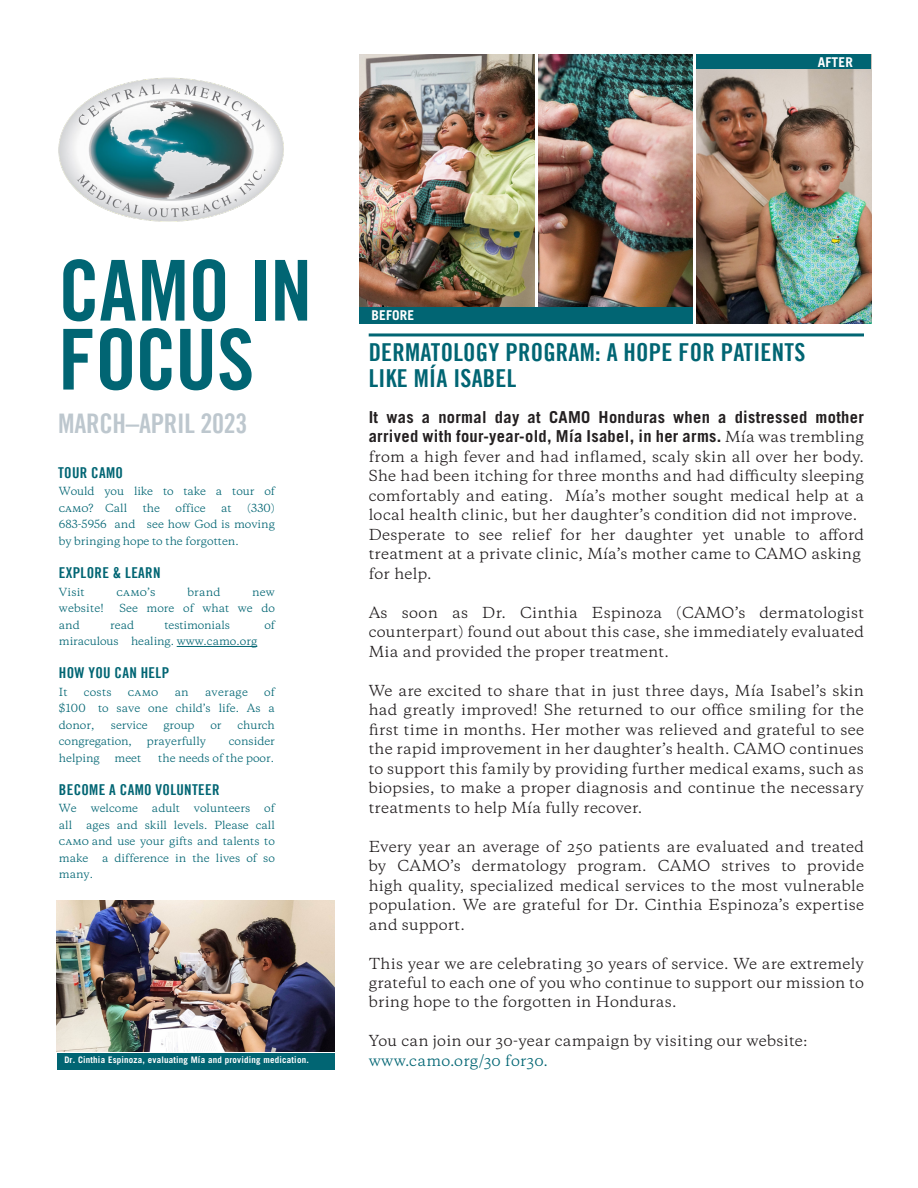
<style>
.page{position:relative;width:918px;height:1188px;background:#fff}
.page>*{position:absolute;margin:0;border:0;box-sizing:border-box;transform-origin:0 0}
.t1{font:84px/69px "Trade Gothic Bold Cond Twenty";letter-spacing:-.01em;color:#016573}
.t2{font:27px "Trade Gothic Bold Cond Twenty";letter-spacing:-.01em;color:#bdc7ce}
.t3{font:24.75px/25.5px "Trade Gothic Bold Cond Twenty";letter-spacing:.01em;color:#016573}
.t4{font:700 22.05px "Goudy Old Style";color:#195f6b}
.t5{font:700 16.5px/19.5px "Trade Gothic LT Std";letter-spacing:.02em;color:#231f20}
.t6{font:15px "Trade Gothic Bold Cond Twenty";letter-spacing:.02em;color:#016573}
.t7{font:14.25px/19.5px "Galaxie Copernicus";letter-spacing:.02em;color:#231f20;text-align:justify}
.t8{font:14.25px "Galaxie Copernicus";letter-spacing:.02em;color:#016573}
.t9{font:700 13.5px "Trade Gothic LT Std";letter-spacing:.01em;color:#fff}
.t10{font:10.5px/16.5px "Galaxie Copernicus";color:#016573;text-align:justify}
.t11{font:700 9px "Trade Gothic LT Std";letter-spacing:.02em;color:#fff}
.s1{font-family:"Galaxie Copernicus";font-weight:400;font-size:14.25px}
</style>
<div class="page">
<hr style="left:369px;top:333px;width:495px;height:3px;background:#016573">
<img style="left:360px;top:54px;width:175px;height:253px">
<img style="left:538px;top:54px;width:155px;height:253px">
<img style="left:696px;top:69px;width:175px;height:255px">
<img style="left:59px;top:77px;width:225px;height:145px">
<img style="left:57px;top:900px;width:277px;height:152px">
<div style="left:360px;top:307px;width:333px;height:17px;background:#016573"></div>
<div style="left:57px;top:1053px;width:278px;height:17px;background:#016573"></div>
<div style="left:696px;top:54px;width:175px;height:15px;background:#016573"></div>
<hr style="left:177px;top:646px;width:80px;height:1px;background:#016573">
<p class="t9" style="left:818px;top:54px;width:37px">AFTER</p>
<p class="t4" style="left:26px;top:253px;width:288px">Bringing Hope to the Forgotten</p>
<p class="t1" style="left:58px;top:256px;width:255px">CAMO IN<br>FOCUS</p>
<p class="t2" style="left:58px;top:407px;width:191px">MARCH–APRIL 2023</p>
<p class="t6" style="left:58px;top:463px;width:66px">TOUR CAMO</p>
<p class="t10" style="left:59px;top:483px;width:218px">Would you like to take a tour of camo? Call</p>
<p class="t10" style="left:59px;top:500px;width:218px;text-indent:188px">(330)<br>683-5956 and see how God is moving by bringing hope to the forgotten.</p>
<p class="t6" style="left:59px;top:564px;width:103px">EXPLORE &amp; LEARN</p>
<p class="t10" style="left:59px;top:583px;width:27px">Visit</p>
<p class="t10" style="left:117px;top:583px;width:40px">camo’s</p>
<p class="t10" style="left:187px;top:583px;width:34px">brand</p>
<p class="t10" style="left:252px;top:583px;width:24px">new</p>
<p class="t10" style="left:59px;top:600px;width:46px">website!</p>
<p class="t10" style="left:120px;top:600px;width:157px">See more of what we do</p>
<p class="t10" style="left:59px;top:616px;width:22px">and</p>
<p class="t10" style="left:110px;top:616px;width:25px">read</p>
<p class="t10" style="left:165px;top:616px;width:67px">testimonials</p>
<p class="t10" style="left:264px;top:616px;width:12px">of</p>
<p class="t10" style="left:59px;top:633px;width:200px">miraculous healing. www.camo.org</p>
<p class="t6" style="left:59px;top:664px;width:112px">HOW YOU CAN HELP</p>
<p class="t10" style="left:59px;top:683px;width:10px">It</p>
<p class="t10" style="left:84px;top:683px;width:29px">costs</p>
<p class="t10" style="left:128px;top:683px;width:32px">camo</p>
<p class="t10" style="left:175px;top:683px;width:16px">an</p>
<p class="t10" style="left:205px;top:683px;width:44px">average</p>
<p class="t10" style="left:143px;top:500px;width:19px">the</p>
<p class="t10" style="left:176px;top:500px;width:32px">office</p>
<p class="t10" style="left:221px;top:500px;width:12px">at</p>
<p class="t10" style="left:59px;top:683px;width:218px;text-indent:205px">of $100 to save one child’s life. As a donor,</p>
<p class="t10" style="left:111px;top:716px;width:38px">service</p>
<p class="t10" style="left:164px;top:716px;width:33px">group</p>
<p class="t10" style="left:211px;top:716px;width:13px">or</p>
<p class="t10" style="left:238px;top:716px;width:39px">church</p>
<p class="t10" style="left:59px;top:733px;width:75px">congregation,</p>
<p class="t10" style="left:147px;top:733px;width:61px">prayerfully</p>
<p class="t10" style="left:229px;top:733px;width:48px">consider</p>
<p class="t10" style="left:59px;top:749px;width:42px">helping</p>
<p class="t10" style="left:114px;top:749px;width:28px">meet</p>
<p class="t10" style="left:158px;top:749px;width:117px">the needs of the poor.</p>
<p class="t6" style="left:59px;top:780px;width:162px">BECOME A CAMO VOLUNTEER</p>
<p class="t10" style="left:59px;top:800px;width:19px">We</p>
<p class="t10" style="left:91px;top:800px;width:49px">welcome</p>
<p class="t10" style="left:152px;top:800px;width:30px">adult</p>
<p class="t10" style="left:194px;top:800px;width:58px">volunteers</p>
<p class="t10" style="left:264px;top:800px;width:12px">of</p>
<p class="t10" style="left:59px;top:817px;width:15px">all</p>
<p class="t10" style="left:59px;top:817px;width:218px;text-indent:27px">ages and skill levels. Please call camo and use your gifts and talents to make</p>
<p class="t10" style="left:102px;top:850px;width:174px">a difference in the lives of so</p>
<p class="t10" style="left:59px;top:866px;width:36px">many.</p>
<p class="t11" style="left:64px;top:1054px;width:246px">Dr. Cinthia Espinoza, evaluating Mía and providing medication.</p>
<p class="t9" style="left:372px;top:307px;width:44px">BEFORE</p>
<p class="t3" style="left:369px;top:339px;width:438px">DERMATOLOGY PROGRAM: A HOPE FOR PATIENTS<br>LIKE MÍA ISABEL</p>
<p class="t5" style="left:369px;top:407px;width:497px">It was a normal day at CAMO Honduras when a distressed mother arrived with four-year-old, Mía Isabel, in her arms. <span class="s1">Mía was trembling</span></p>
<p class="t7" style="left:369px;top:447px;width:497px">from a high fever and had inflamed, scaly skin all over her body.<br>She had been itching for three months and had difficulty sleeping comfortably and eating. Mía’s mother sought medical help at a local health clinic, but her daughter’s condition did not improve.</p>
<p class="t7" style="left:369px;top:525px;width:497px">Desperate to see relief for her daughter yet unable to afford treatment at a private clinic, Mía’s mother came to CAMO asking</p>
<p class="t7" style="left:369px;top:564px;width:64px">for help.</p>
<p class="t7" style="left:369px;top:603px;width:497px">As soon as Dr. Cinthia Espinoza (CAMO’s dermatologist counterpart) found out about this case, she immediately evaluated Mia and provided the proper treatment.</p>
<p class="t7" style="left:369px;top:681px;width:497px">We are excited to share that in just three days, Mía Isabel’s skin had greatly improved! She returned to our office smiling for the first time in months. Her mother was relieved and grateful to see the rapid improvement in her daughter’s health. CAMO continues to support this family by providing further medical exams, such as biopsies, to make a proper diagnosis and continue the necessary treatments to help Mía fully recover.</p>
<p class="t7" style="left:369px;top:836px;width:497px">Every year an average of 250 patients are evaluated and treated by CAMO’s dermatology program. CAMO strives to provide high quality, specialized medical services to the most vulnerable population. We are grateful for Dr. Cinthia Espinoza’s expertise and support.</p>
<p class="t7" style="left:369px;top:953px;width:497px">This year we are celebrating 30 years of service. We are extremely grateful to each one of you who continue to support our mission to bring hope to the forgotten in Honduras.</p>
<p class="t7" style="left:369px;top:1031px;width:440px">You can join our 30-year campaign by visiting our website:</p>
<p class="t8" style="left:369px;top:1051px;width:181px">www.camo.org/30 for30.</p>
</div>
